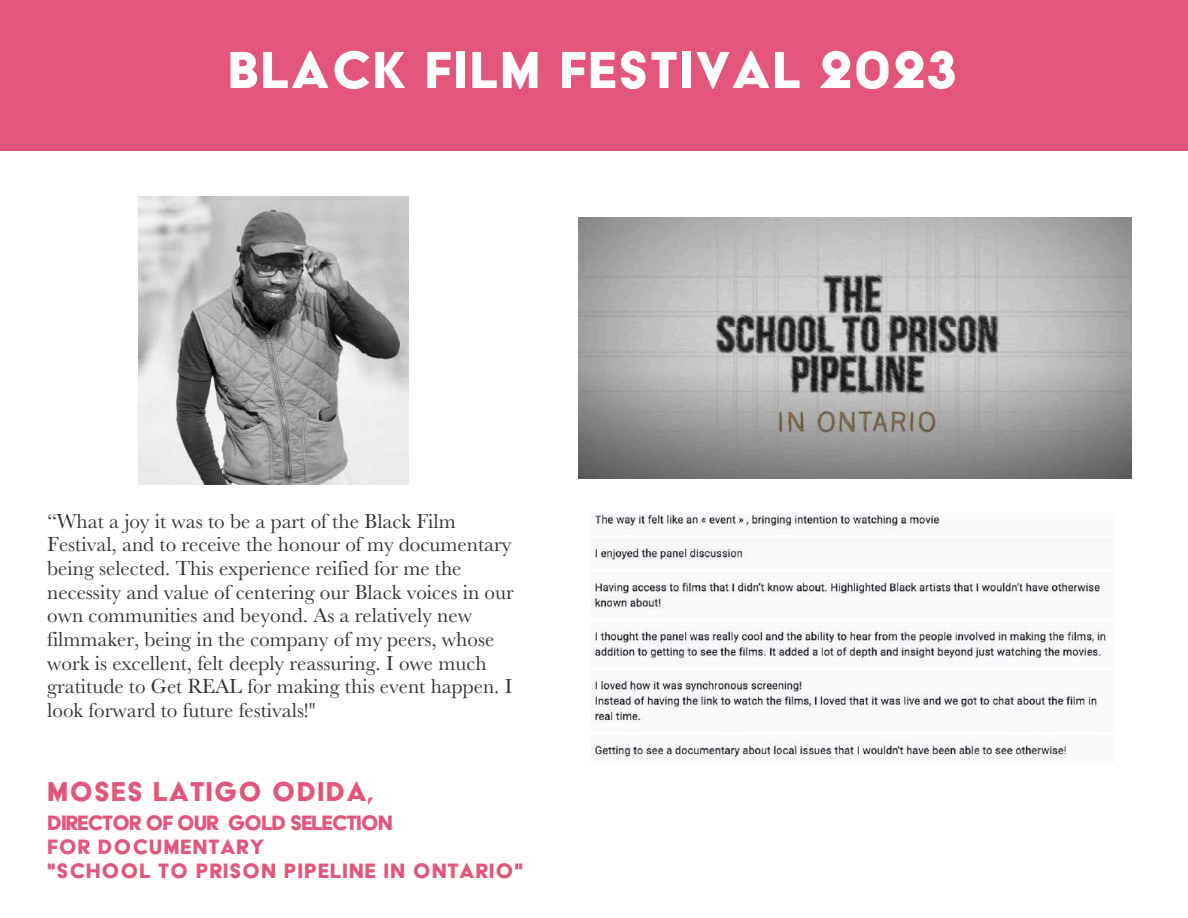
<style>
.page{position:relative;width:1188px;height:918px;background:#fff}
.page>*{position:absolute;margin:0;border:0;box-sizing:border-box;transform-origin:0 0}
.t1{font:60px "Acier BAT Text Solid";letter-spacing:.03em;color:#fff}
.t2{font:31.5px "Acier BAT Text Solid";letter-spacing:.03em;color:#e1577c}
.t3{font:24px/24.2px "Acier BAT Text Solid";letter-spacing:.03em;color:#e1577c}
.t4{font:21px/23.7px "Baskerville URW";color:#323332}
</style>
<div class="page">
<div style="left:0;top:0;width:1188px;height:150px;background:#e3557b"></div>
<img style="left:138px;top:196px;width:271px;height:289px">
<img style="left:579px;top:218px;width:552px;height:261px">
<img style="left:592px;top:513px;width:516px;height:246px">
<h1 class="t1" style="left:228px;top:38px;width:731px">BLACK FILM FESTIVAL 2023</h1>
<p class="t4" style="left:47px;top:508px;width:468px">“What a joy it was to be a part of the Black Film Festival, and to receive the honour of my documentary being selected. This experience reified for me the necessity and value of centering our Black voices in our own communities and beyond. As a relatively new filmmaker, being in the company of my peers, whose work is excellent, felt deeply reassuring. I owe much gratitude to Get REAL for making this event happen. I look forward to future festivals!"</p>
<h2 class="t2" style="left:47px;top:775px;width:329px">MOSES LATIGO ODIDA,</h2>
<p class="t3" style="left:47px;top:810px;width:477px">DIRECTOR OF OUR GOLD SELECTION<br>FOR DOCUMENTARY<br>"SCHOOL TO PRISON PIPELINE IN ONTARIO"</p>
</div>
